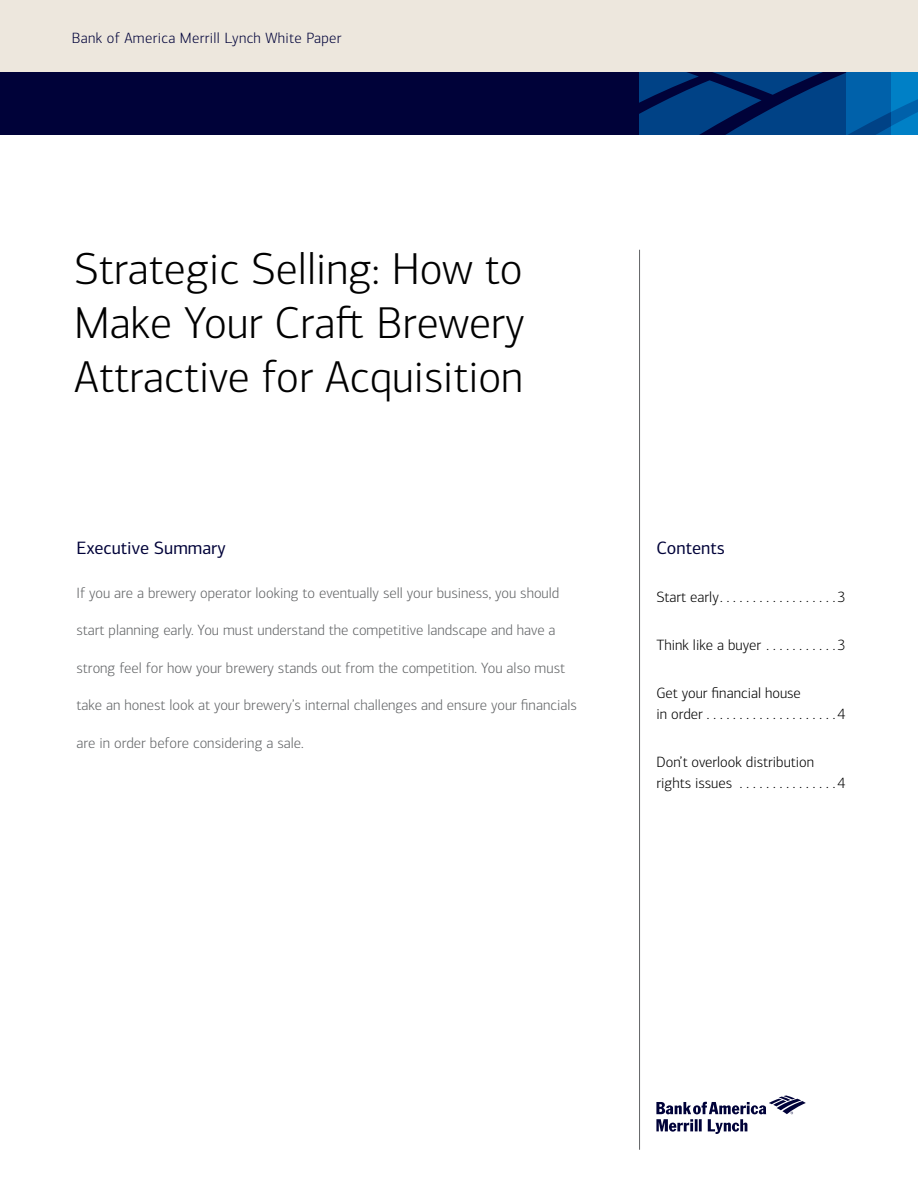
<style>
.page{position:relative;width:918px;height:1188px;background:#fff}
.page>*{position:absolute;margin:0;border:0;box-sizing:border-box;transform-origin:0 0}
.Whitepaper_Headline{font:300 45px/54px "Connections";color:#000;text-align:justify}
.Exec_summ_Subhead{font:18px "Connections";color:#000239}
.Exec_Summ_Body_Copy{font:300 15px "Connections";color:#626466}
.Contents_Body_Copy{font:300 15px/21px "Connections";color:#000}
.Contents_Body_Copy-2{font:300 15px "Connections";letter-spacing:.02em;color:#000239}
</style>
<div class="page">
<div style="left:0;top:0;width:918px;height:135px;background:#ede7dd"></div>
<div style="left:0;top:72px;width:918px;height:63px;background:#000239"></div>
<svg style="left:639px;top:72px;width:279px;height:63px"></svg>
<hr style="left:639px;top:250px;width:1px;height:900px;background:#626466">
<svg style="left:656px;top:1095px;width:150px;height:39px"></svg>
<p class="Contents_Body_Copy-2" style="left:72px;top:29px;width:271px">Bank of America Merrill Lynch White Paper</p>
<p class="Whitepaper_Headline" style="left:74px;top:242px;width:452px">Strategic Selling: How to Make Your Craft Brewery Attractive for Acquisition</p>
<p class="Exec_summ_Subhead" style="left:77px;top:537px;width:151px">Executive Summary</p>
<p class="Exec_Summ_Body_Copy" style="left:77px;top:584px;width:484px">If you are a brewery operator looking to eventually sell your business, you should</p>
<p class="Exec_Summ_Body_Copy" style="left:77px;top:622px;width:481px">start planning early. You must understand the competitive landscape and have a</p>
<p class="Exec_Summ_Body_Copy" style="left:77px;top:659px;width:490px">strong feel for how your brewery stands out from the competition. You also must</p>
<p class="Exec_Summ_Body_Copy" style="left:77px;top:697px;width:502px">take an honest look at your brewery’s internal challenges and ensure your financials</p>
<p class="Exec_Summ_Body_Copy" style="left:77px;top:734px;width:227px">are in order before considering a sale.</p>
<p class="Exec_summ_Subhead" style="left:656px;top:537px;width:70px">Contents</p>
<p class="Contents_Body_Copy" style="left:656px;top:586px;width:191px">Start early . . . . . . . . . . . . . . . . . 3</p>
<p class="Contents_Body_Copy" style="left:656px;top:634px;width:191px">Think like a buyer . . . . . . . . . . 3</p>
<p class="Contents_Body_Copy" style="left:656px;top:682px;width:191px">Get your financial house<br>in order....................4</p>
<p class="Contents_Body_Copy" style="left:656px;top:751px;width:191px">Don’t overlook distribution rights issues . . . . . . . . . . . . . . 4</p>
</div>
